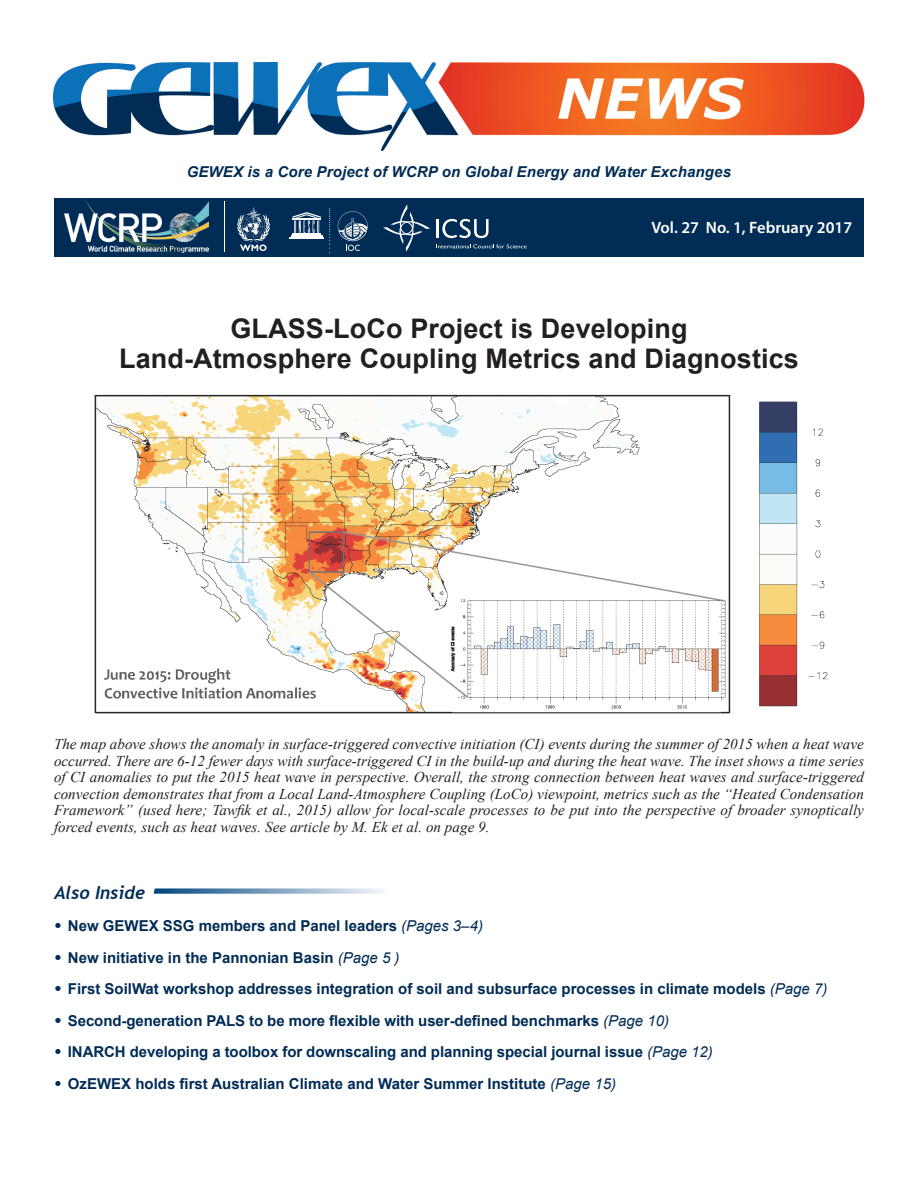
<style>
.page{position:relative;width:918px;height:1188px;background:#fff}
.page>*{position:absolute;margin:0;border:0;box-sizing:border-box;transform-origin:0 0}
.GEWEX_Headline{font:700 27px "Arial";letter-spacing:.005em;color:#231f20}
.Article_Paragraph_st{font:italic 700 18px "Trebuchet";color:#002c55}
.t1{font:600 16.5px "Myriad Pro";color:#fff}
.Article_Paragraph_st-2{font:italic 15px/16.5px "Times New Roman";letter-spacing:.005em;color:#231f20;text-align:justify}
.Article_Paragraph_st-3{font:700 15px "Arial";color:#002c55}
.Article_Paragraph_st-4{font:italic 700 15px "Arial";letter-spacing:.01em;color:#002c55}
.s1{font-family:"Adobe Garamond Pro";font-size:16.5px}
.s2{font-weight:400;font-style:italic}
</style>
<div class="page">
<img style="left:54px;top:62px;width:811px;height:89px">
<div style="left:54px;top:198px;width:810px;height:58px;background:#002c55"></div>
<hr style="left:224px;top:201px;width:1px;height:50px;background:#fff">
<hr style="left:291px;top:236px;width:31px;height:1px;background:#fff">
<hr style="left:289px;top:238px;width:35px;height:1px;background:#fff">
<svg style="left:292px;top:212px;width:29px;height:23px"></svg>
<svg style="left:329px;top:208px;width:1px;height:45px"></svg>
<svg style="left:338px;top:211px;width:30px;height:40px"></svg>
<hr style="left:436px;top:219px;width:3px;height:19px;background:#fff">
<svg style="left:442px;top:219px;width:47px;height:19px"></svg>
<svg style="left:436px;top:244px;width:91px;height:4px"></svg>
<svg style="left:383px;top:204px;width:47px;height:48px"></svg>
<svg style="left:237px;top:207px;width:33px;height:44px"></svg>
<img style="left:64px;top:198px;width:144px;height:55px">
<svg style="left:154px;top:888px;width:229px;height:6px"></svg>
<img style="left:94px;top:394px;width:734px;height:320px">
<p class="Article_Paragraph_st-4" style="left:187px;top:162px;width:546px">GEWEX is a Core Project of WCRP on Global Energy and Water Exchanges</p>
<p class="t1" style="left:651px;top:216px;width:202px">Vol. 27 No. 1, February 2017</p>
<p class="GEWEX_Headline" style="left:230px;top:310px;width:459px">GLASS-LoCo Project is Developing</p>
<p class="GEWEX_Headline" style="left:119px;top:340px;width:681px">Land-Atmosphere Coupling Metrics and Diagnostics</p>
<p class="Article_Paragraph_st-2" style="left:54px;top:736px;width:812px">The map above shows the anomaly in surface-triggered convective initiation (CI) events during the summer of 2015 when a heat wave occurred. There are 6-12 fewer days with surface-triggered CI in the build-up and during the heat wave. The inset shows a time series of CI anomalies to put the 2015 heat wave in perspective. Overall, the strong connection between heat waves and surface-triggered convection demonstrates that from a Local Land-Atmosphere Coupling (LoCo) viewpoint, metrics such as the “Heated Condensation Framework” (used here; Tawfik et al., 2015) allow for local-scale processes to be put into the perspective of broader synoptically forced events, such as heat waves. See article by M. Ek et al. on page 9.</p>
<p class="Article_Paragraph_st" style="left:54px;top:882px;width:92px">Also Inside</p>
<p class="Article_Paragraph_st-3" style="left:55px;top:916px;width:430px"><span class="s1">•</span> New GEWEX SSG members and Panel leaders <span class="s2">(Pages 3–4)</span></p>
<p class="Article_Paragraph_st-3" style="left:55px;top:948px;width:346px"><span class="s1">•</span> New initiative in the Pannonian Basin <span class="s2">(Page 5 )</span></p>
<p class="Article_Paragraph_st-3" style="left:55px;top:979px;width:774px"><span class="s1">•</span> First SoilWat workshop addresses integration of soil and subsurface processes in climate models <span class="s2">(Page 7)</span></p>
<p class="Article_Paragraph_st-3" style="left:55px;top:1011px;width:616px"><span class="s1">•</span> Second-generation PALS to be more flexible with user-defined benchmarks <span class="s2">(Page 10)</span></p>
<p class="Article_Paragraph_st-3" style="left:55px;top:1042px;width:660px"><span class="s1">•</span> INARCH developing a toolbox for downscaling and planning special journal issue <span class="s2">(Page 12)</span></p>
<p class="Article_Paragraph_st-3" style="left:55px;top:1074px;width:563px"><span class="s1">•</span> OzEWEX holds first Australian Climate and Water Summer Institute <span class="s2">(Page 15)</span></p>
</div>
